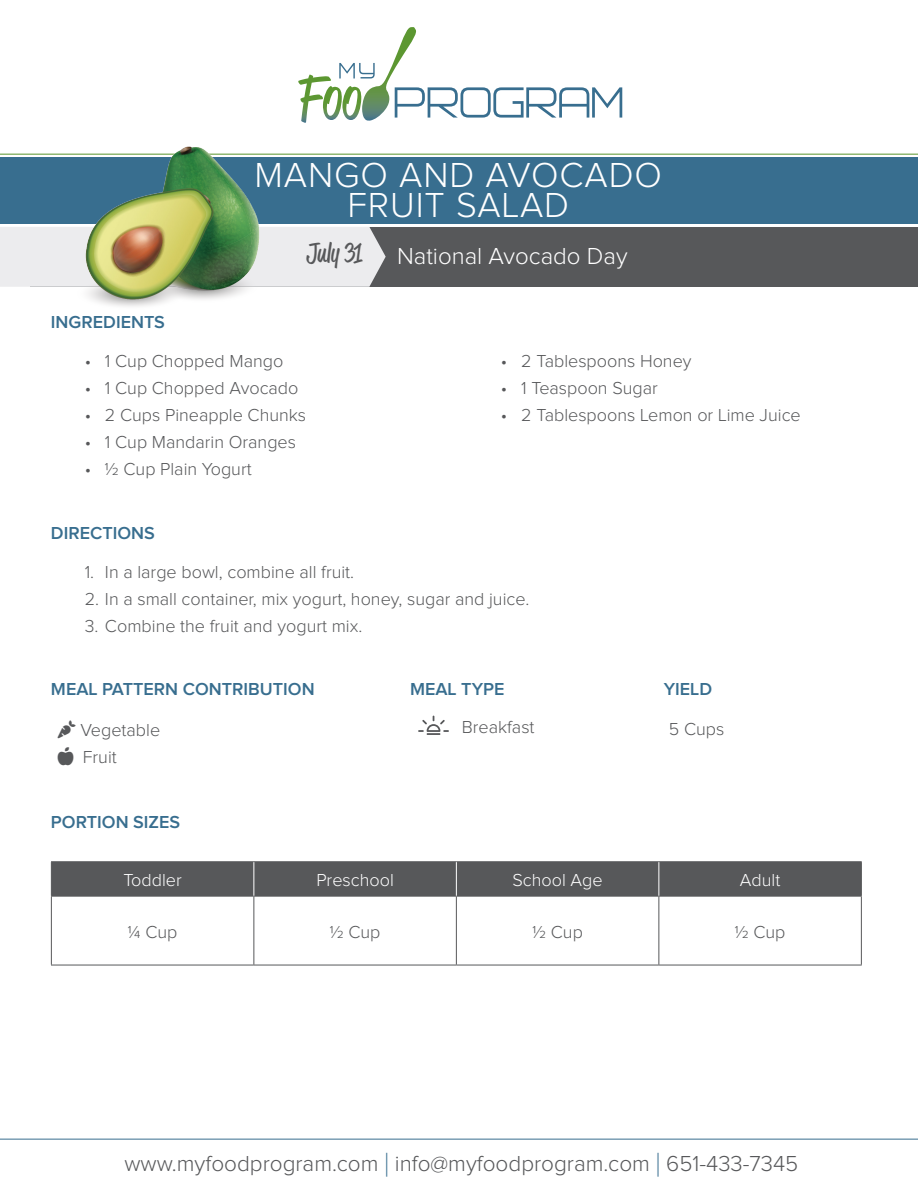
<style>
.page{position:relative;width:918px;height:1188px;background:#fff}
.page>*{position:absolute;margin:0;border:0;box-sizing:border-box;transform-origin:0 0}
.t1{font:300 36px/30px "Proxima Nova";letter-spacing:.025em;color:#fff;text-align:center}
.t2{font:27px "Reklame Script";letter-spacing:-.005em;color:#57585a}
.t3{font:300 24px "Proxima Nova";color:#fff}
.t4{font:300 22.5px "Proxima Nova";color:#57585a}
.t5{font:300 18px "Proxima Nova";color:#57585a}
.t6{font:600 18px "Proxima Nova";color:#386e8f}
.t7{font:300 18px "Proxima Nova";color:#fff}
.s1{font-size:33.75px;color:#386e8f}
</style>
<div class="page">
<div style="left:30px;top:227px;width:888px;height:59px;background:#57585a"></div>
<div style="left:0;top:227px;width:386px;height:60px;background:#ececee"></div>
<div style="left:0;top:157px;width:918px;height:67px;background:#386e8f"></div>
<hr style="left:0;top:154px;width:918px;height:1px;background:#5c9731">
<hr style="left:0;top:1139px;width:918px;height:1px;background:#386e8f">
<svg style="left:298px;top:27px;width:324px;height:96px"></svg>
<div style="left:52px;top:862px;width:809px;height:34px;background:#57585a"></div>
<hr style="left:51px;top:861px;width:203px;height:1px;background:#57585a">
<hr style="left:51px;top:862px;width:1px;height:34px;background:#57585a">
<hr style="left:254px;top:861px;width:202px;height:1px;background:#57585a">
<hr style="left:456px;top:861px;width:203px;height:1px;background:#57585a">
<hr style="left:659px;top:861px;width:203px;height:1px;background:#57585a">
<hr style="left:861px;top:862px;width:1px;height:34px;background:#57585a">
<hr style="left:51px;top:896px;width:203px;height:1px;background:#57585a">
<hr style="left:51px;top:897px;width:1px;height:68px;background:#57585a">
<hr style="left:254px;top:896px;width:202px;height:1px;background:#57585a">
<hr style="left:253px;top:897px;width:1px;height:68px;background:#57585a">
<hr style="left:456px;top:896px;width:203px;height:1px;background:#57585a">
<hr style="left:456px;top:897px;width:1px;height:68px;background:#57585a">
<hr style="left:659px;top:896px;width:203px;height:1px;background:#57585a">
<hr style="left:658px;top:897px;width:1px;height:68px;background:#57585a">
<hr style="left:861px;top:897px;width:1px;height:68px;background:#57585a">
<hr style="left:51px;top:965px;width:203px;height:1px;background:#57585a">
<hr style="left:254px;top:965px;width:202px;height:1px;background:#57585a">
<hr style="left:456px;top:965px;width:203px;height:1px;background:#57585a">
<hr style="left:659px;top:965px;width:203px;height:1px;background:#57585a">
<hr style="left:253px;top:862px;width:1px;height:34px;background:#fff">
<hr style="left:456px;top:862px;width:1px;height:34px;background:#fff">
<hr style="left:658px;top:862px;width:1px;height:34px;background:#fff">
<img style="left:64px;top:146px;width:216px;height:161px">
<svg style="left:418px;top:716px;width:31px;height:19px"></svg>
<p class="t1" style="left:254px;top:162px;width:409px">MANGO AND AVOCADO<br>FRUIT SALAD</p>
<p class="t6" style="left:51px;top:314px;width:116px">INGREDIENTS</p>
<p class="t2" style="left:307px;top:235px;width:57px">July 31</p>
<p class="t3" style="left:397px;top:245px;width:232px">National Avocado Day</p>
<p class="t5" style="left:85px;top:353px;width:200px">• 1 Cup Chopped Mango</p>
<p class="t5" style="left:85px;top:380px;width:215px">• 1 Cup Chopped Avocado</p>
<p class="t5" style="left:85px;top:407px;width:223px">• 2 Cups Pineapple Chunks</p>
<p class="t5" style="left:85px;top:434px;width:213px">• 1 Cup Mandarin Oranges</p>
<p class="t5" style="left:85px;top:461px;width:168px">• 1/2 Cup Plain Yogurt</p>
<p class="t6" style="left:51px;top:525px;width:105px">DIRECTIONS</p>
<p class="t5" style="left:501px;top:353px;width:192px">• 2 Tablespoons Honey</p>
<p class="t5" style="left:501px;top:380px;width:158px">• 1 Teaspoon Sugar</p>
<p class="t5" style="left:501px;top:407px;width:301px">• 2 Tablespoons Lemon or Lime Juice</p>
<p class="t5" style="left:85px;top:564px;width:271px">1. In a large bowl, combine all fruit.</p>
<p class="t5" style="left:85px;top:591px;width:446px">2. In a small container, mix yogurt, honey, sugar and juice.</p>
<p class="t5" style="left:85px;top:618px;width:279px">3. Combine the fruit and yogurt mix.</p>
<p class="t6" style="left:51px;top:681px;width:265px">MEAL PATTERN CONTRIBUTION</p>
<p class="t6" style="left:410px;top:681px;width:96px">MEAL TYPE</p>
<p class="t6" style="left:664px;top:681px;width:50px">YIELD</p>
<p class="t5" style="left:462px;top:719px;width:74px">Breakfast</p>
<p class="t5" style="left:669px;top:720px;width:57px">5 Cups</p>
<p class="t5" style="left:80px;top:722px;width:81px">Vegetable</p>
<p class="t5" style="left:83px;top:749px;width:35px">Fruit</p>
<p class="t6" style="left:51px;top:814px;width:131px">PORTION SIZES</p>
<p class="t7" style="left:123px;top:872px;width:60px">Toddler</p>
<p class="t7" style="left:316px;top:872px;width:79px">Preschool</p>
<p class="t7" style="left:512px;top:872px;width:92px">School Age</p>
<p class="t7" style="left:740px;top:872px;width:42px">Adult</p>
<p class="t5" style="left:128px;top:923px;width:51px">1/4 Cup</p>
<p class="t5" style="left:330px;top:923px;width:52px">1/2 Cup</p>
<p class="t5" style="left:532px;top:923px;width:52px">1/2 Cup</p>
<p class="t5" style="left:735px;top:923px;width:52px">1/2 Cup</p>
<p class="t4" style="left:124px;top:1153px;width:675px">www.myfoodprogram.com <span class="s1">|</span> info@myfoodprogram.com <span class="s1">|</span> 651-433-7345</p>
</div>
